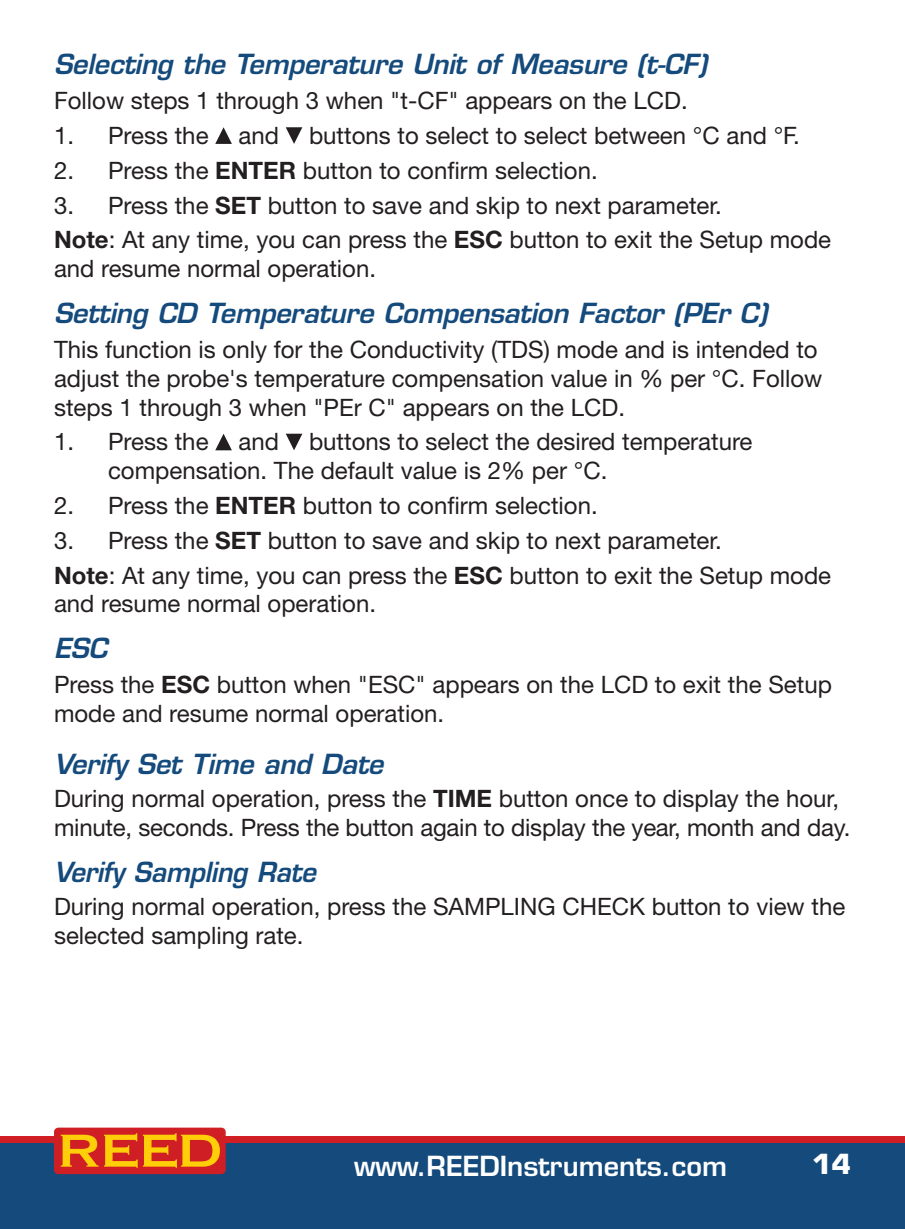
<style>
.page{position:relative;width:905px;height:1229px;background:#fff}
.page>*{position:absolute;margin:0;border:0;box-sizing:border-box;transform-origin:0 0}
.t1{font:italic 600 27px "Eurostile LT Std";letter-spacing:-.01em;color:#144a7c}
.t2{font:600 27px "Eurostile LT Std";color:#fff}
.t3{font:italic 600 27px "Eurostile LT Std";letter-spacing:-.01em;color:#144a7c;scale:.96 1}
.t4{font:700 27px "Eurostile LT Std";color:#fff}
.t5{font:24px/28.8px "Helvetica Neue LT Std";color:#231f20}
.s1{font-weight:700}
</style>
<div class="page">
<div style="left:0;top:1137px;width:904px;height:91px;background:#144a7c"></div>
<div style="left:0;top:1136px;width:904px;height:6px;background:#d01e25"></div>
<div style="left:54px;top:1127px;width:172px;height:47px;background:#d01e25;border-radius:4px"></div>
<svg style="left:61px;top:1133px;width:159px;height:34px"></svg>
<svg style="left:215px;top:127px;width:17px;height:17px"></svg>
<svg style="left:286px;top:127px;width:16px;height:17px"></svg>
<svg style="left:215px;top:434px;width:17px;height:16px"></svg>
<svg style="left:286px;top:434px;width:16px;height:16px"></svg>
<p class="t1" style="left:54px;top:47px;width:654px">Selecting the Temperature Unit of Measure (t-CF)</p>
<p class="t5" style="left:54px;top:86px;width:635px">Follow steps 1 through 3 when "t-CF" appears on the LCD.</p>
<p class="t5" style="left:54px;top:121px;width:747px">1. Press the and buttons to select to select between °C and °F.</p>
<p class="t5" style="left:54px;top:155px;width:545px">2. Press the <span class="s1">ENTER</span> button to confirm selection.</p>
<p class="t5" style="left:54px;top:187px;width:778px;line-height:34.8px">3. Press the <span class="s1">SET</span> button to save and skip to next parameter.<br><span class="s1">Note</span>: At any time, you can press the <span class="s1">ESC</span> button to exit the Setup mode</p>
<p class="t5" style="left:54px;top:254px;width:323px">and resume normal operation.</p>
<p class="t1" style="left:54px;top:296px;width:715px">Setting CD Temperature Compensation Factor (PEr C)</p>
<p class="t5" style="left:54px;top:334px;width:769px">This function is only for the Conductivity (TDS) mode and is intended to adjust the probe's temperature compensation value in % per °C. Follow steps 1 through 3 when "PEr C" appears on the LCD.</p>
<p class="t5" style="left:108px;top:427px;width:646px;text-indent:-54px">1. Press the and buttons to select the desired temperature compensation. The default value is 2% per °C.</p>
<p class="t5" style="left:54px;top:491px;width:545px">2. Press the <span class="s1">ENTER</span> button to confirm selection.</p>
<p class="t5" style="left:54px;top:522px;width:778px;line-height:34.8px">3. Press the <span class="s1">SET</span> button to save and skip to next parameter.<br><span class="s1">Note</span>: At any time, you can press the <span class="s1">ESC</span> button to exit the Setup mode</p>
<p class="t5" style="left:54px;top:589px;width:323px">and resume normal operation.</p>
<p class="t1" style="left:54px;top:631px;width:55px">ESC</p>
<p class="t5" style="left:54px;top:670px;width:779px">Press the <span class="s1">ESC</span> button when "ESC" appears on the LCD to exit the Setup mode and resume normal operation.</p>
<p class="t1" style="left:54px;top:747px;width:331px">Verify Set Time and Date</p>
<p class="t5" style="left:54px;top:783px;width:797px">During normal operation, press the <span class="s1">TIME</span> button once to display the hour, minute, seconds. Press the button again to display the year, month and day.</p>
<p class="t3" style="left:54px;top:855px;width:274px">Verify Sampling Rate</p>
<p class="t5" style="left:54px;top:891px;width:792px">During normal operation, press the SAMPLING CHECK button to view the selected sampling rate.</p>
<p class="t2" style="left:354px;top:1148px;width:374px">www.REEDInstruments.com</p>
<p class="t4" style="left:812px;top:1147px;width:40px">14</p>
</div>
